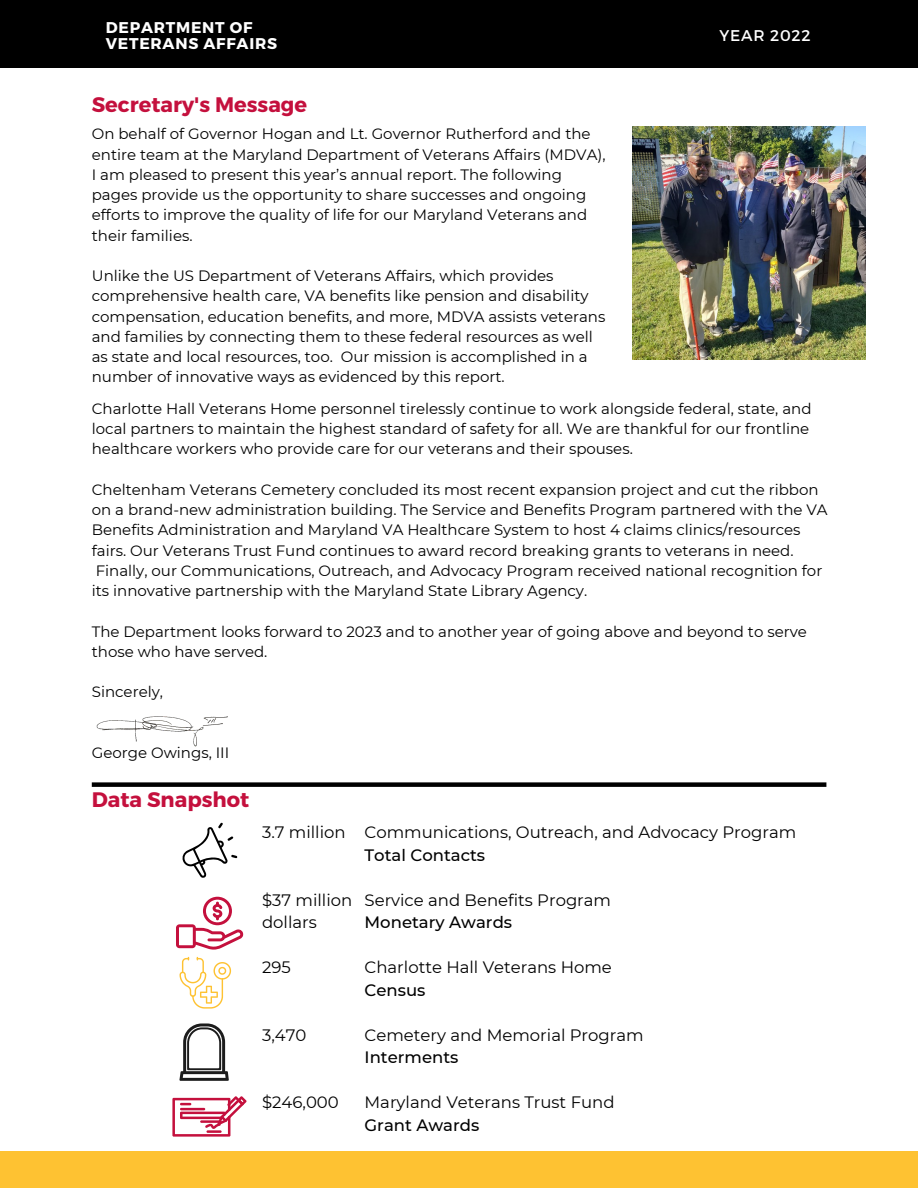
<style>
.page{position:relative;width:918px;height:1188px;background:#fff}
.page>*{position:absolute;margin:0;border:0;box-sizing:border-box;transform-origin:0 0}
.t1{font:700 21px "Montserrat";color:#c4103d}
.t2{font:16.5px/22.5px "Montserrat";color:#000}
.t3{font:500 16.5px "Montserrat";color:#000}
.t4{font:700 15.6px/15.9px "Montserrat";letter-spacing:.05em;color:#fff}
.t5{font:15.6px "Montserrat";letter-spacing:.05em;color:#fff}
.t6{font:15px/20.2px "Montserrat";color:#000}
</style>
<div class="page">
<div style="left:0;top:0;width:918px;height:67px;background:#000"></div>
<div style="left:0;top:1151px;width:918px;height:37px;background:#fec232"></div>
<div style="left:92px;top:782px;width:734px;height:5px;background:#000"></div>
<img style="left:96px;top:716px;width:132px;height:30px">
<svg style="left:182px;top:823px;width:55px;height:55px"></svg>
<svg style="left:176px;top:897px;width:67px;height:53px"></svg>
<svg style="left:180px;top:957px;width:51px;height:52px"></svg>
<svg style="left:179px;top:1023px;width:50px;height:58px"></svg>
<svg style="left:172px;top:1096px;width:75px;height:41px"></svg>
<img style="left:632px;top:126px;width:233px;height:233px">
<p class="t4" style="left:106px;top:19px;width:173px">DEPARTMENT OF<br>VETERANS AFFAIRS</p>
<p class="t5" style="left:719px;top:25px;width:93px">YEAR 2022</p>
<h1 class="t1" style="left:92px;top:91px;width:217px">Secretary's Message</h1>
<p class="t6" style="left:92px;top:124px;width:515px">On behalf of Governor Hogan and Lt. Governor Rutherford and the entire team at the Maryland Department of Veterans Affairs (MDVA), I am pleased to present this year’s annual report. The following pages provide us the opportunity to share successes and ongoing efforts to improve the quality of life for our Maryland Veterans and their families.</p>
<p class="t6" style="left:92px;top:266px;width:515px">Unlike the US Department of Veterans Affairs, which provides comprehensive health care, VA benefits like pension and disability compensation, education benefits, and more, MDVA assists veterans and families by connecting them to these federal resources as well as state and local resources, too. Our mission is accomplished in a number of innovative ways as evidenced by this report.</p>
<p class="t6" style="left:92px;top:398px;width:721px">Charlotte Hall Veterans Home personnel tirelessly continue to work alongside federal, state, and local partners to maintain the highest standard of safety for all. We are thankful for our frontline healthcare workers who provide care for our veterans and their spouses.</p>
<p class="t6" style="left:92px;top:479px;width:737px">Cheltenham Veterans Cemetery concluded its most recent expansion project and cut the ribbon on a brand-new administration building. The Service and Benefits Program partnered with the VA Benefits Administration and Maryland VA Healthcare System to host 4 claims clinics/resources fairs. Our Veterans Trust Fund continues to award record breaking grants to veterans in need.<br>Finally, our Communications, Outreach, and Advocacy Program received national recognition for its innovative partnership with the Maryland State Library Agency.</p>
<p class="t6" style="left:92px;top:621px;width:717px">The Department looks forward to 2023 and to another year of going above and beyond to serve those who have served.</p>
<p class="t6" style="left:92px;top:682px;width:73px">Sincerely,</p>
<p class="t6" style="left:92px;top:743px;width:139px">George Owings, III</p>
<h1 class="t1" style="left:92px;top:786px;width:159px">Data Snapshot</h1>
<p class="t2" style="left:262px;top:821px;width:85px">3.7 million</p>
<p class="t2" style="left:262px;top:888px;width:92px">$37 million dollars</p>
<p class="t2" style="left:262px;top:956px;width:30px">295</p>
<p class="t2" style="left:262px;top:1023px;width:46px">3,470</p>
<p class="t2" style="left:262px;top:1091px;width:78px">$246,000</p>
<p class="t2" style="left:365px;top:821px;width:433px">Communications, Outreach, and Advocacy Program</p>
<p class="t3" style="left:365px;top:845px;width:122px">Total Contacts</p>
<p class="t2" style="left:365px;top:888px;width:248px">Service and Benefits Program</p>
<p class="t3" style="left:365px;top:912px;width:149px">Monetary Awards</p>
<p class="t2" style="left:365px;top:956px;width:249px">Charlotte Hall Veterans Home</p>
<p class="t3" style="left:365px;top:980px;width:62px">Census</p>
<p class="t2" style="left:365px;top:1023px;width:281px">Cemetery and Memorial Program</p>
<p class="t3" style="left:365px;top:1047px;width:95px">Interments</p>
<p class="t2" style="left:365px;top:1091px;width:251px">Maryland Veterans Trust Fund</p>
<p class="t3" style="left:365px;top:1115px;width:116px">Grant Awards</p>
</div>
